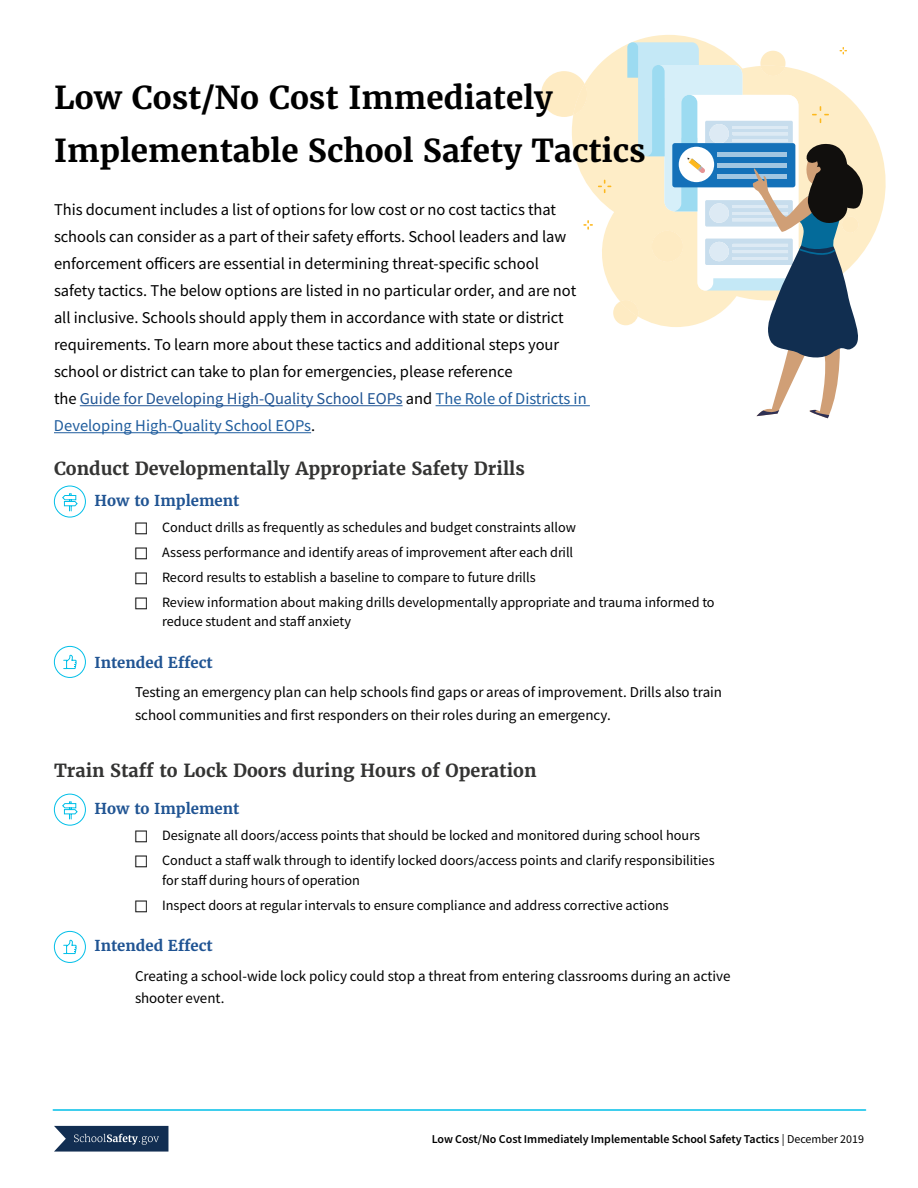
<style>
.page{position:relative;width:918px;height:1188px;background:#fff}
.page>*{position:absolute;margin:0;border:0;box-sizing:border-box;transform-origin:0 0}
.t1{font:700 31.5px/52.5px "Merriweather";color:#000}
.t2{font:700 18px "Merriweather";color:#343433}
.t3{font:16.5px/27px "Source Sans Variable";letter-spacing:.02em;color:#000}
.t4{font:15px/22.5px "Source Sans Variable";letter-spacing:.02em;color:#000}
.t5{font:700 15px "Merriweather";color:#205493}
.t6{font:14.25px/19.5px "Source Sans Variable";letter-spacing:.02em;color:#000}
.t7{font:12px "Source Sans Variable";letter-spacing:.025em;color:#000}
.s1{color:#205493}
.s2{color:#215e9e}
.s3{font-family:"STIX General"}
</style>
<div class="page">
<svg style="left:54px;top:1126px;width:114px;height:26px;background:#314968"></svg>
<hr style="left:53px;top:1109px;width:813px;height:2px;background:#00bfe8">
<svg style="left:633px;top:35px;width:253px;height:204px"></svg>
<svg style="left:541px;top:42px;width:330px;height:376px"></svg>
<hr style="left:80px;top:405px;width:323px;height:1px;background:#205493">
<hr style="left:436px;top:405px;width:154px;height:1px;background:#215e9e">
<hr style="left:54px;top:432px;width:257px;height:1px;background:#215e9e">
<svg style="left:63px;top:655px;width:14px;height:14px"></svg>
<div style="left:54px;top:646px;width:32px;height:32px;border:1px solid #00bfe8;border-radius:50%"></div>
<svg style="left:63px;top:940px;width:14px;height:14px"></svg>
<div style="left:54px;top:931px;width:32px;height:32px;border:1px solid #00bfe8;border-radius:50%"></div>
<div style="left:54px;top:486px;width:32px;height:31px;border:1px solid #00bfe8;border-radius:50%"></div>
<svg style="left:62px;top:493px;width:16px;height:19px"></svg>
<div style="left:54px;top:794px;width:32px;height:32px;border:1px solid #00bfe8;border-radius:50%"></div>
<svg style="left:62px;top:801px;width:16px;height:19px"></svg>
<h1 class="t1" style="left:54px;top:71px;width:593px">Low Cost/No Cost Immediately<br>Implementable School Safety Tactics</h1>
<p class="t3" style="left:54px;top:197px;width:534px">This document includes a list of options for low cost or no cost tactics that schools can consider as a part of their safety efforts. School leaders and law enforcement officers are essential in determining threat-specific school<br>safety tactics. The below options are listed in no particular order, and are not all inclusive. Schools should apply them in accordance with state or district requirements. To learn more about these tactics and additional steps your school or district can take to plan for emergencies, please reference<br>the <span class="s1">Guide for Developing High-Quality School EOPs</span> and <span class="s2">The Role of Districts in Developing High-Quality School EOPs</span>.</p>
<p class="t2" style="left:54px;top:457px;width:472px">Conduct Developmentally Appropriate Safety Drills</p>
<p class="t5" style="left:94px;top:491px;width:147px">How to Implement</p>
<p class="t6" style="left:135px;top:518px;width:442px"><span class="s3">□</span> Conduct drills as frequently as schedules and budget constraints allow</p>
<p class="t6" style="left:135px;top:542px;width:439px"><span class="s3">□</span> Assess performance and identify areas of improvement after each drill</p>
<p class="t6" style="left:135px;top:567px;width:402px"><span class="s3">□</span> Record results to establish a baseline to compare to future drills</p>
<p class="t6" style="left:162px;top:592px;width:554px;text-indent:-27px"><span class="s3">□</span> Review information about making drills developmentally appropriate and trauma informed to reduce student and staff anxiety</p>
<p class="t5" style="left:94px;top:653px;width:120px">Intended Effect</p>
<p class="t4" style="left:135px;top:681px;width:588px">Testing an emergency plan can help schools find gaps or areas of improvement. Drills also train school communities and first responders on their roles during an emergency.</p>
<p class="t2" style="left:54px;top:759px;width:484px">Train Staff to Lock Doors during Hours of Operation</p>
<p class="t5" style="left:94px;top:799px;width:147px">How to Implement</p>
<p class="t6" style="left:135px;top:826px;width:566px"><span class="s3">□</span> Designate all doors/access points that should be locked and monitored during school hours</p>
<p class="t6" style="left:162px;top:851px;width:554px;text-indent:-27px"><span class="s3">□</span> Conduct a staff walk through to identify locked doors/access points and clarify responsibilities for staff during hours of operation</p>
<p class="t6" style="left:135px;top:895px;width:535px"><span class="s3">□</span> Inspect doors at regular intervals to ensure compliance and address corrective actions</p>
<p class="t5" style="left:94px;top:936px;width:120px">Intended Effect</p>
<p class="t4" style="left:135px;top:965px;width:597px">Creating a school-wide lock policy could stop a threat from entering classrooms during an active shooter event.</p>
<p class="t7" style="left:432px;top:1132px;width:433px">Low Cost/No Cost Immediately Implementable School Safety Tactics | December 2019</p>
</div>
